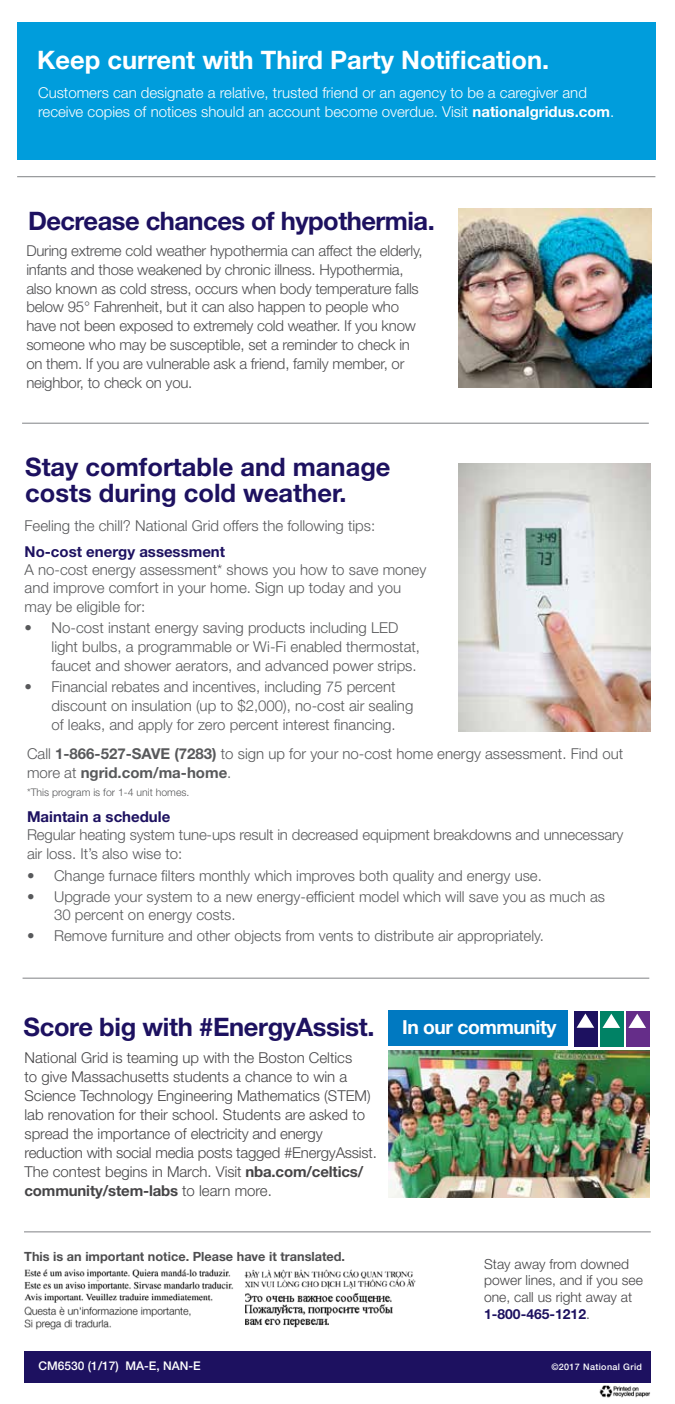
<style>
.page{position:relative;width:675px;height:1404px;background:#fff}
.page>*{position:absolute;margin:0;border:0;box-sizing:border-box;transform-origin:0 0}
.t1{font:700 25.5px/25.5px "Helvetica Neue LT Std";letter-spacing:-.015em;color:#1d1160}
.t2{font:700 25.5px "Helvetica Neue LT Std";color:#fff}
.t3{font:300 15px/18.9px "Helvetica Neue LT Std";color:#58595b}
.t4{font:300 15px/18.9px "Helvetica Neue";letter-spacing:-.015em;color:#4d4d4f}
.t5{font:300 15px/18.9px "Helvetica Neue";color:#464547}
.t6{font:300 15px/18.9px "Helvetica Neue";color:#fff}
.t7{font:700 15px "Helvetica Neue LT Std";color:#1d1160}
.t8{font:700 15px "Helvetica Neue LT Std";letter-spacing:-.01em;color:#464547}
.t9{font:300 13.95px/16.6px "Helvetica Neue LT Std";color:#464547}
.t10{font:700 12.75px "Helvetica Neue LT Std";color:#4d4d4f}
.t11{font:500 12px "Helvetica Neue LT Std";color:#fff}
.t12{font:300 10.5px "Helvetica Neue LT Std";color:#58595b}
.t13{font:500 9px "Helvetica Neue LT Std";letter-spacing:.04em;color:#fff}
.s1{font-family:"Helvetica Neue LT Std";font-weight:700}
.s2{font-weight:700}
.s3{font-size:19.35px;color:#fff}
.s4{font-family:"Helvetica Neue";font-weight:300}
.s5{font-weight:700;color:#1d1160}
</style>
<div class="page">
<img style="left:245px;top:1293px;width:148px;height:35px">
<div style="left:24px;top:1351px;width:627px;height:31px;background:#1d1160"></div>
<img style="left:599px;top:1386px;width:51px;height:12px">
<img style="left:24px;top:1269px;width:209px;height:34px">
<img style="left:244px;top:1269px;width:172px;height:20px">
<img style="left:24px;top:1306px;width:167px;height:24px">
<hr style="left:24px;top:1232px;width:627px;height:1px;background:#808285">
<hr style="left:17px;top:176px;width:638px;height:1px;background:#808285">
<hr style="left:22px;top:423px;width:627px;height:1px;background:#808285">
<img style="left:459px;top:209px;width:192px;height:178px">
<img style="left:459px;top:464px;width:191px;height:267px">
<div style="left:18px;top:22px;width:638px;height:138px;background:#009ddc"></div>
<hr style="left:23px;top:978px;width:626px;height:1px;background:#808285">
<div style="left:389px;top:1010px;width:179px;height:36px;background:#0079c1"></div>
<div style="left:574px;top:1011px;width:24px;height:35px;background:#1d1160"></div>
<div style="left:600px;top:1011px;width:24px;height:35px;background:#008265"></div>
<div style="left:626px;top:1011px;width:24px;height:35px;background:#652d89"></div>
<svg style="left:577px;top:1014px;width:17px;height:14px"></svg>
<svg style="left:602px;top:1014px;width:18px;height:14px"></svg>
<svg style="left:628px;top:1014px;width:18px;height:14px"></svg>
<img style="left:388px;top:1051px;width:261px;height:147px">
<h1 class="t2" style="left:37px;top:44px;width:514px">Keep current with Third Party Notification.</h1>
<p class="t6" style="left:38px;top:83px;width:578px">Customers can designate a relative, trusted friend or an agency to be a caregiver and receive copies of notices should an account become overdue. Visit <span class="s1">nationalgridus.com</span>.</p>
<h1 class="t1" style="left:28px;top:207px;width:408px">Decrease chances of hypothermia.</h1>
<p class="t4" style="left:26px;top:241px;width:398px">During extreme cold weather hypothermia can affect the elderly, infants and those weakened by chronic illness. Hypothermia, also known as cold stress, occurs when body temperature falls below 95° Fahrenheit, but it can also happen to people who have not been exposed to extremely cold weather. If you know someone who may be susceptible, set a reminder to check in on them. If you are vulnerable ask a friend, family member, or neighbor, to check on you.</p>
<h1 class="t1" style="left:25px;top:454px;width:367px">Stay comfortable and manage costs during cold weather.</h1>
<p class="t3" style="left:25px;top:516px;width:352px">Feeling the chill? National Grid offers the following tips:</p>
<p class="t7" style="left:25px;top:542px;width:202px">No-cost energy assessment</p>
<p class="t3" style="left:25px;top:559px;width:403px">A no-cost energy assessment* shows you how to save money and improve comfort in your home. Sign up today and you may be eligible for:</p>
<p class="t3" style="left:52px;top:618px;width:370px;text-indent:-27px">• No-cost instant energy saving products including LED light bulbs, a programmable or Wi-Fi enabled thermostat, faucet and shower aerators, and advanced power strips.</p>
<p class="t3" style="left:52px;top:677px;width:363px;text-indent:-27px">• Financial rebates and incentives, including 75 percent discount on insulation (up to $2,000), no-cost air sealing of leaks, and apply for zero percent interest financing.</p>
<p class="t3" style="left:27px;top:744px;width:598px">Call <span class="s2">1-866-527-SAVE (7283)</span> to sign up for your no-cost home energy assessment. Find out more at <span class="s2">ngrid.com/ma-home</span>.</p>
<p class="t12" style="left:27px;top:786px;width:164px">*This program is for 1-4 unit homes.</p>
<p class="t7" style="left:27px;top:807px;width:145px">Maintain a schedule</p>
<p class="t3" style="left:27px;top:825px;width:598px">Regular heating system tune-ups result in decreased equipment breakdowns and unnecessary air loss. It’s also wise to:</p>
<p class="t3" style="left:27px;top:866px;width:516px">• Change furnace filters monthly which improves both quality and energy use.</p>
<p class="t3" style="left:54px;top:887px;width:552px;line-height:18px;text-indent:-27px">• Upgrade your system to a new energy-efficient model which will save you as much as<br>30 percent on energy costs.</p>
<p class="t3" style="left:27px;top:926px;width:518px">• Remove furniture and other objects from vents to distribute air appropriately.</p>
<h1 class="t1" style="left:24px;top:1013px;width:534px">Score big with #EnergyAssist. <span class="s3">In our community</span></h1>
<p class="t5" style="left:24px;top:1048px;width:354px">National Grid is teaming up with the Boston Celtics<br>to give Massachusetts students a chance to win a Science Technology Engineering Mathematics (STEM) lab renovation for their school. Students are asked to spread the importance of electricity and energy reduction with social media posts tagged #EnergyAssist.<br>The contest begins in March. Visit <span class="s1">nba.com/celtics/</span></p>
<p class="t8" style="left:24px;top:1181px;width:249px">community/stem-labs <span class="s4">to learn more.</span></p>
<p class="t10" style="left:24px;top:1249px;width:322px">This is an important notice. Please have it translated.</p>
<p class="t9" style="left:484px;top:1255px;width:160px">Stay away from downed power lines, and if you see one, call us right away at<br><span class="s5">1-800-465-1212</span>.</p>
<p class="t11" style="left:39px;top:1359px;width:164px">CM6530 (1/17) MA-E, NAN-E</p>
<p class="t13" style="left:551px;top:1362px;width:92px">©2017 National Grid</p>
</div>
